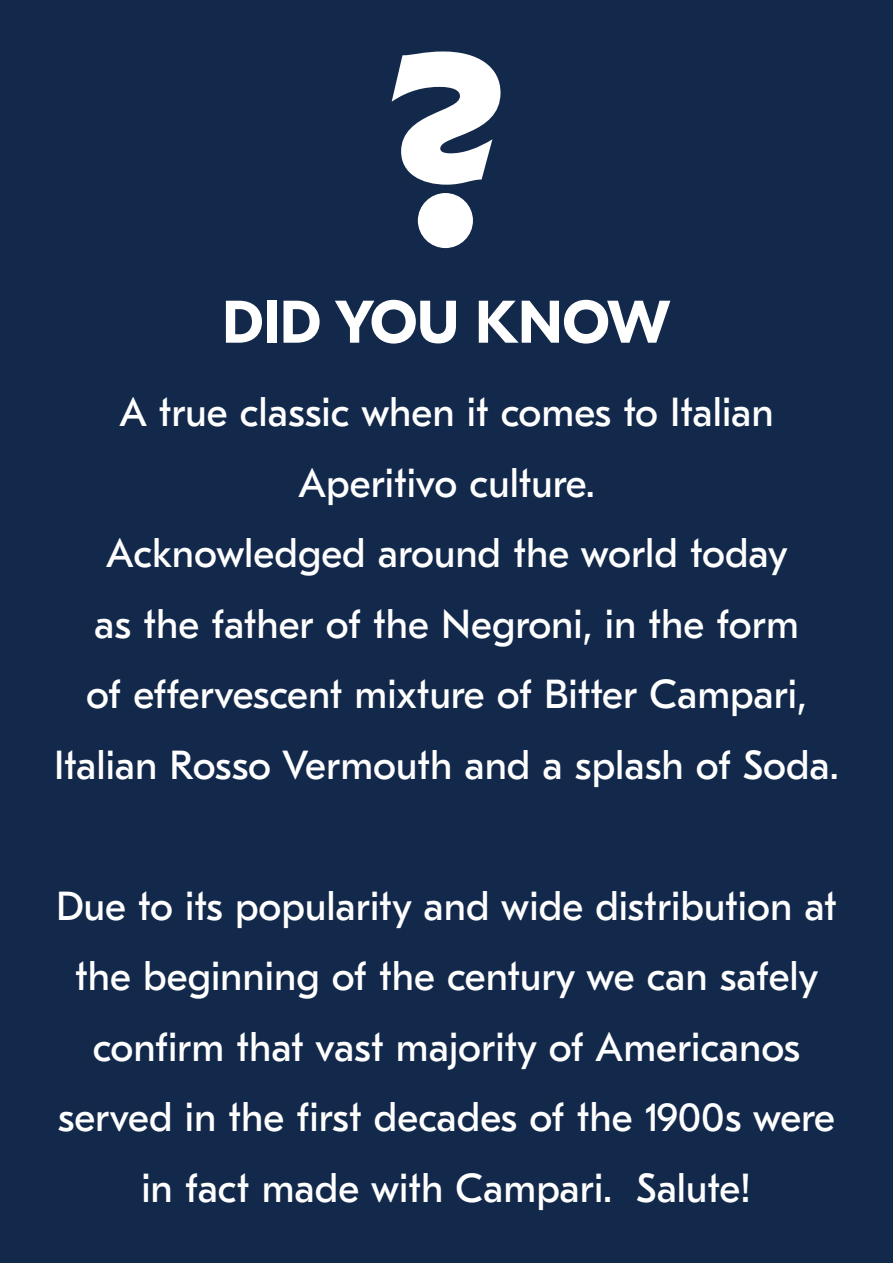
<style>
.page{position:relative;width:893px;height:1263px;background:#13294b}
.page>*{position:absolute;margin:0;border:0;box-sizing:border-box;transform-origin:0 0}
.t1{font:700 270px "Campari";color:#fff}
.t2{font:700 60px "GT Eesti Pro Display";color:#fff}
.t3{font:40.5px/70.5px "GT Eesti Pro Text";color:#fff;text-align:center}
</style>
<div class="page">
<h1 class="t1" style="left:383px;top:-26px;width:128px">?</h1>
<h2 class="t2" style="left:222px;top:289px;width:450px">DID YOU KNOW</h2>
<p class="t3" style="left:54px;top:378px;width:786px">A true classic when it comes to Italian Aperitivo culture.<br>Acknowledged around the world today<br>as the father of the Negroni, in the form<br>of effervescent mixture of Bitter Campari, Italian Rosso Vermouth and a splash of Soda.</p>
<p class="t3" style="left:56px;top:871px;width:782px">Due to its popularity and wide distribution at the beginning of the century we can safely confirm that vast majority of Americanos served in the first decades of the 1900s were in fact made with Campari. Salute!</p>
</div>
